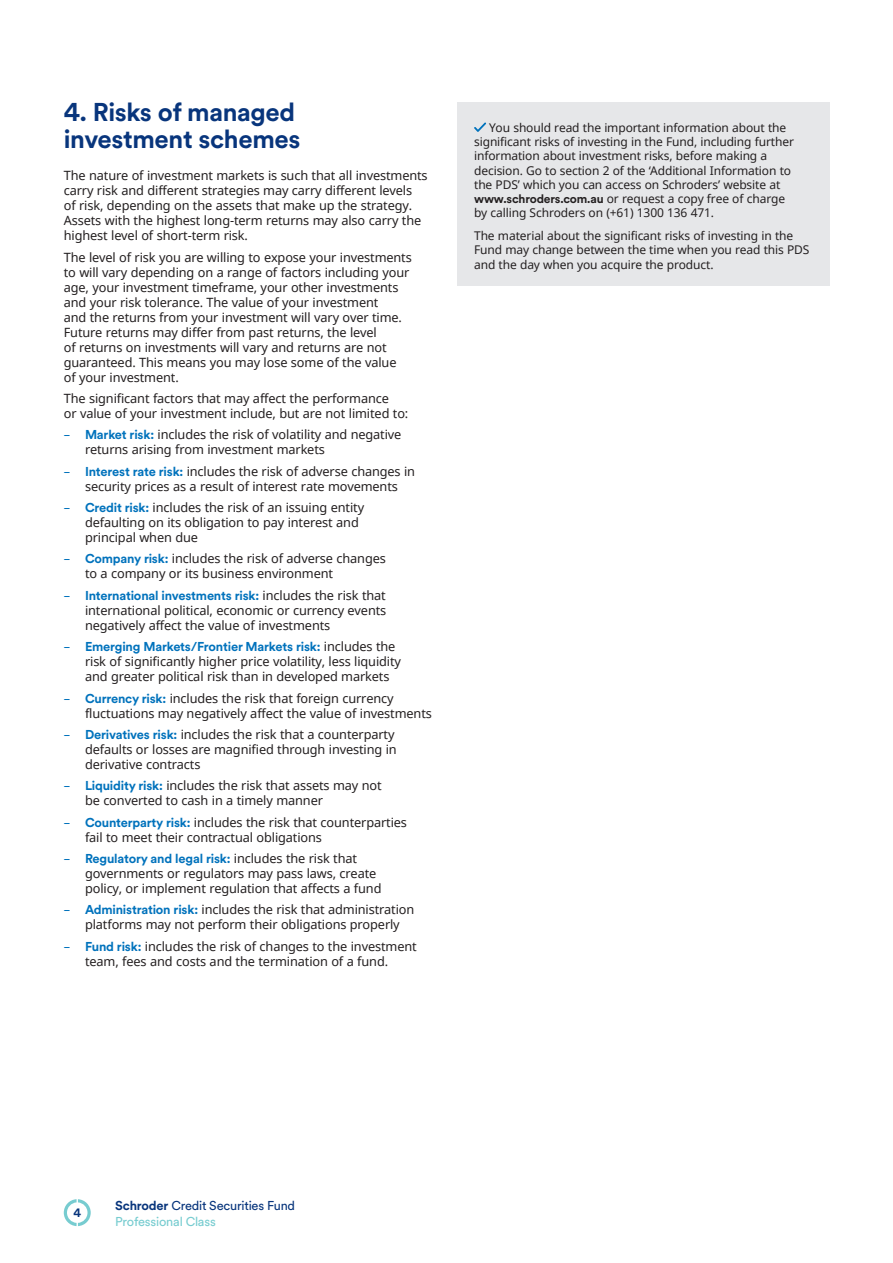
<style>
.page{position:relative;width:893px;height:1263px;background:#fff}
.page>*{position:absolute;margin:0;border:0;box-sizing:border-box;transform-origin:0 0}
.t1{font:700 25.5px/27px "Schroders Circular";letter-spacing:-.015em;color:#08357c}
.t2{font:12.75px/15px "Noto Sans";letter-spacing:-.01em;color:#231f20}
.t3{font:700 12.75px "Schroders Circular";letter-spacing:-.015em;color:#0072bc}
.t4{font:12.75px/15.3px "Schroders Circular";letter-spacing:-.015em;color:#08357c}
.t5{font:12px/14.2px "Noto Sans";letter-spacing:-.01em;color:#231f20}
.t6{font:700 12px "Schroders Circular";color:#08357c}
.s1{color:#0072bc}
.s2{font-family:"Schroders Circular";font-weight:700;color:#0072bc}
.s3{font-family:"Noto Sans";font-weight:400}
.s4{font-family:"Noto Sans";font-weight:400;color:#231f20}
.s5{font-family:"Schroders Circular";font-weight:700}
.s6{font-weight:700}
.s7{color:#77ccd0}
</style>
<div class="page">
<svg style="left:64px;top:1199px;width:27px;height:27px"></svg>
<div style="left:457px;top:102px;width:372px;height:184px;background:#e6e7e9"></div>
<svg style="left:474px;top:122px;width:12px;height:10px"></svg>
<h1 class="t1" style="left:64px;top:98px;width:238px">4. Risks of managed investment schemes</h1>
<p class="t2" style="left:64px;top:168px;width:365px">The nature of investment markets is such that all investments carry risk and different strategies may carry different levels<br>of risk, depending on the assets that make up the strategy.<br>Assets with the highest long-term returns may also carry the highest level of short-term risk.</p>
<p class="t2" style="left:64px;top:249px;width:350px">The level of risk you are willing to expose your investments to will vary depending on a range of factors including your age, your investment timeframe, your other investments and your risk tolerance. The value of your investment<br>and the returns from your investment will vary over time.<br>Future returns may differ from past returns, the level<br>of returns on investments will vary and returns are not guaranteed. This means you may lose some of the value<br>of your investment.</p>
<p class="t2" style="left:64px;top:390px;width:346px">The significant factors that may affect the performance<br>or value of your investment include, but are not limited to:</p>
<p class="t2" style="left:85px;top:427px;width:318px;text-indent:-21px"><span class="s1">–</span> <span class="s2">Market risk:</span> includes the risk of volatility and negative returns arising from investment markets</p>
<p class="t2" style="left:64px;top:463px;width:353px;text-align:center"><span class="s1">–</span> <span class="s2">Interest rate risk:</span> includes the risk of adverse changes in security prices as a result of interest rate movements</p>
<p class="t2" style="left:85px;top:500px;width:281px;text-indent:-21px"><span class="s1">–</span> <span class="s2">Credit risk:</span> includes the risk of an issuing entity defaulting on its obligation to pay interest and principal when due</p>
<p class="t2" style="left:85px;top:551px;width:302px;text-indent:-21px"><span class="s1">–</span> <span class="s2">Company risk:</span> includes the risk of adverse changes to a company or its business environment</p>
<p class="t3" style="left:64px;top:586px;width:324px"><span class="s3">–</span> International investments risk: <span class="s4">includes the risk that</span></p>
<p class="t2" style="left:85px;top:602px;width:303px">international political, economic or currency events negatively affect the value of investments</p>
<p class="t3" style="left:64px;top:638px;width:333px"><span class="s3">–</span> Emerging Markets/Frontier Markets risk: <span class="s4">includes the</span></p>
<p class="t2" style="left:85px;top:654px;width:318px">risk of significantly higher price volatility, less liquidity and greater political risk than in developed markets</p>
<p class="t2" style="left:85px;top:690px;width:348px;text-indent:-21px"><span class="s1">–</span> <span class="s2">Currency risk:</span> includes the risk that foreign currency fluctuations may negatively affect the value of investments</p>
<p class="t2" style="left:85px;top:726px;width:313px;text-indent:-21px"><span class="s1">–</span> <span class="s2">Derivatives risk:</span> includes the risk that a counterparty defaults or losses are magnified through investing in derivative contracts</p>
<p class="t2" style="left:85px;top:778px;width:298px;text-indent:-21px"><span class="s1">–</span> <span class="s2">Liquidity risk:</span> includes the risk that assets may not be converted to cash in a timely manner</p>
<p class="t2" style="left:85px;top:814px;width:323px;text-indent:-21px"><span class="s1">–</span> <span class="s2">Counterparty risk:</span> includes the risk that counterparties fail to meet their contractual obligations</p>
<p class="t3" style="left:64px;top:850px;width:295px"><span class="s3">–</span> Regulatory and legal risk: <span class="s4">includes the risk that</span></p>
<p class="t2" style="left:85px;top:866px;width:298px">governments or regulators may pass laws, create policy, or implement regulation that affects a fund</p>
<p class="t2" style="left:64px;top:902px;width:352px;text-align:center"><span class="s1">–</span> <span class="s2">Administration risk:</span> includes the risk that administration platforms may not perform their obligations properly</p>
<p class="t2" style="left:64px;top:938px;width:354px;text-align:center"><span class="s1">–</span> <span class="s2">Fund risk:</span> includes the risk of changes to the investment team, fees and costs and the termination of a fund.</p>
<p class="t5" style="left:474px;top:120px;width:321px;text-indent:15px">You should read the important information about the significant risks of investing in the Fund, including further information about investment risks, before making a decision. Go to section 2 of the ‘Additional Information to the PDS’ which you can access on Schroders’ website at <span class="s5">www.schroders.com.au</span> or request a copy free of charge by calling Schroders on (+61) 1300 136 471.</p>
<p class="t5" style="left:474px;top:228px;width:337px">The material about the significant risks of investing in the<br>Fund may change between the time when you read this PDS and the day when you acquire the product.</p>
<p class="t6" style="left:73px;top:1204px;width:9px">4</p>
<p class="t4" style="left:115px;top:1198px;width:181px"><span class="s6">Schroder</span> Credit Securities Fund<br><span class="s7">Professional Class</span></p>
</div>
